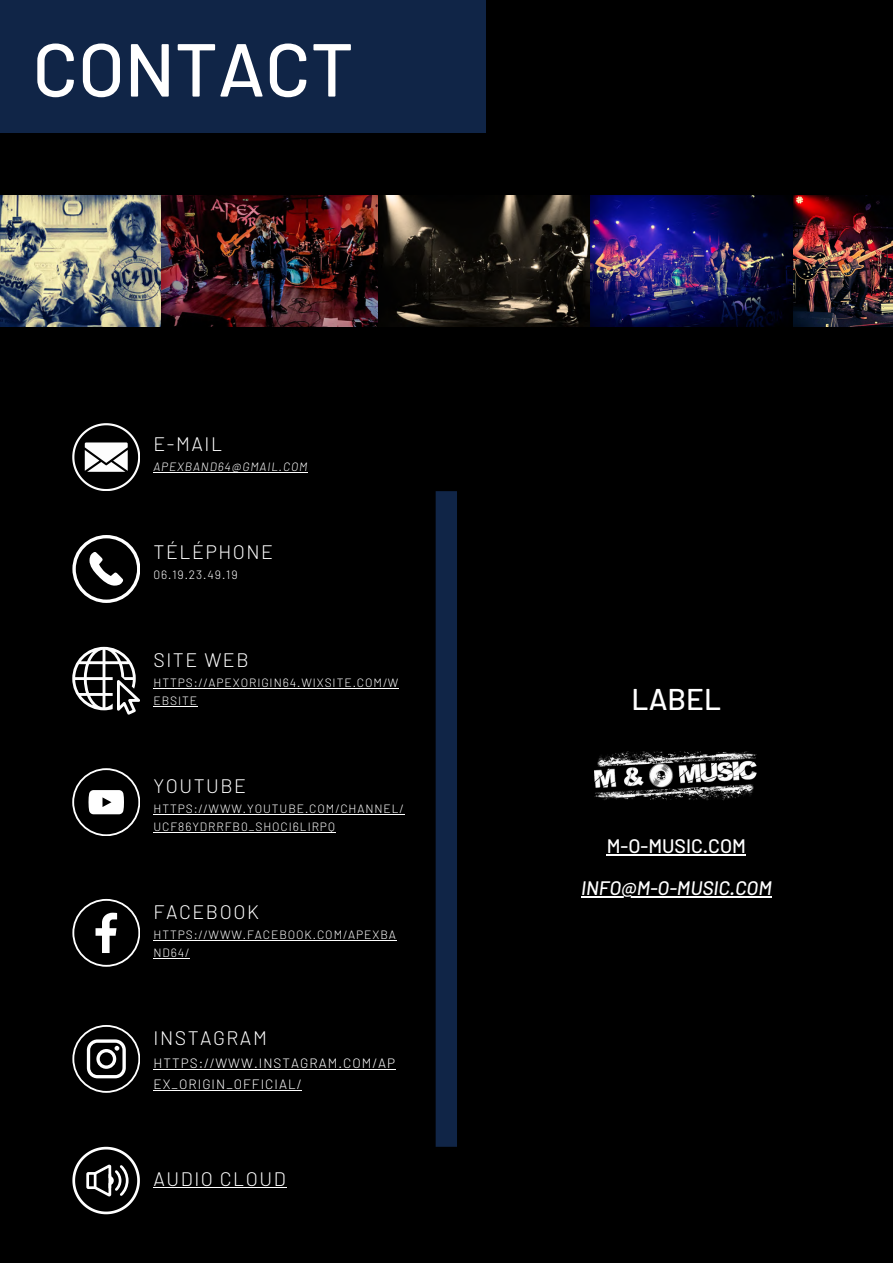
<style>
.page{position:relative;width:893px;height:1264px;background:#fff}
.page>*{position:absolute;margin:0;border:0;box-sizing:border-box;transform-origin:0 0}
.t1{font:500 75px "Barlow";color:#fff}
.t2{font:500 30px "Barlow";color:#fff}
.t3{font:300 19.5px "Barlow";letter-spacing:.08em;color:#fff}
.t4{font:italic 500 19.5px "Barlow";color:#fff}
.t5{font:500 19.5px "Barlow";color:#fff}
.t6{font:300 13.5px/21px "Barlow";letter-spacing:.08em;color:#fff}
.t7{font:300 12px/18px "Barlow";letter-spacing:.08em;color:#fff}
.t8{font:italic 300 12px "Barlow";letter-spacing:.08em;color:#fff}
</style>
<div class="page">
<div style="left:0;top:0;width:892px;height:1262px;background:#000"></div>
<div style="left:0;top:0;width:486px;height:132px;background:#102547"></div>
<svg style="left:72px;top:423px;width:68px;height:67px"></svg>
<svg style="left:72px;top:647px;width:68px;height:67px"></svg>
<svg style="left:72px;top:768px;width:68px;height:67px"></svg>
<svg style="left:72px;top:898px;width:68px;height:68px"></svg>
<svg style="left:72px;top:1025px;width:68px;height:67px"></svg>
<svg style="left:72px;top:1146px;width:68px;height:68px"></svg>
<div style="left:435px;top:491px;width:22px;height:655px;background:#102547"></div>
<img style="left:594px;top:751px;width:162px;height:50px">
<img style="left:0;top:196px;width:161px;height:130px">
<svg style="left:72px;top:535px;width:68px;height:67px"></svg>
<img style="left:161px;top:196px;width:217px;height:130px">
<img style="left:382px;top:196px;width:208px;height:130px">
<img style="left:792px;top:196px;width:100px;height:130px">
<img style="left:590px;top:196px;width:202px;height:130px">
<hr style="left:153px;top:472px;width:155px;height:1px;background:#fff">
<hr style="left:153px;top:688px;width:246px;height:1px;background:#fff">
<hr style="left:153px;top:706px;width:45px;height:1px;background:#fff">
<hr style="left:153px;top:814px;width:251px;height:1px;background:#fff">
<hr style="left:153px;top:832px;width:183px;height:1px;background:#fff">
<hr style="left:153px;top:940px;width:244px;height:1px;background:#fff">
<hr style="left:153px;top:958px;width:37px;height:1px;background:#fff">
<hr style="left:153px;top:1069px;width:243px;height:1px;background:#fff">
<hr style="left:153px;top:1090px;width:149px;height:1px;background:#fff">
<hr style="left:153px;top:1186px;width:134px;height:1px;background:#fff">
<hr style="left:606px;top:854px;width:140px;height:1px;background:#fff">
<hr style="left:581px;top:896px;width:190px;height:1px;background:#fff">
<p class="t1" style="left:33px;top:22px;width:322px">CONTACT</p>
<p class="t3" style="left:153px;top:432px;width:70px">E-MAIL</p>
<p class="t8" style="left:153px;top:459px;width:155px">APEXBAND64@GMAIL.COM</p>
<p class="t3" style="left:153px;top:540px;width:121px">TÉLÉPHONE</p>
<p class="t7" style="left:153px;top:565px;width:86px">06.19.23.49.19</p>
<p class="t3" style="left:153px;top:647px;width:97px">SITE WEB</p>
<p class="t7" style="left:153px;top:673px;width:246px">HTTPS://APEXORIGIN64.WIXSITE.COM/W<br>EBSITE</p>
<p class="t3" style="left:153px;top:773px;width:94px">YOUTUBE</p>
<p class="t7" style="left:153px;top:799px;width:251px">HTTPS://WWW.YOUTUBE.COM/CHANNEL/<br>UCF86YDRRFB0_SHOCI6LIRPQ</p>
<p class="t3" style="left:153px;top:899px;width:107px">FACEBOOK</p>
<p class="t7" style="left:153px;top:925px;width:244px">HTTPS://WWW.FACEBOOK.COM/APEXBA<br>ND64/</p>
<p class="t3" style="left:153px;top:1025px;width:115px">INSTAGRAM</p>
<p class="t6" style="left:153px;top:1052px;width:243px">HTTPS://WWW.INSTAGRAM.COM/AP<br>EX_ORIGIN_OFFICIAL/</p>
<p class="t3" style="left:153px;top:1166px;width:134px">AUDIO CLOUD</p>
<p class="t2" style="left:631px;top:680px;width:91px">LABEL</p>
<p class="t5" style="left:606px;top:833px;width:141px">M-O-MUSIC.COM</p>
<p class="t4" style="left:581px;top:875px;width:192px">INFO@M-O-MUSIC.COM</p>
</div>
